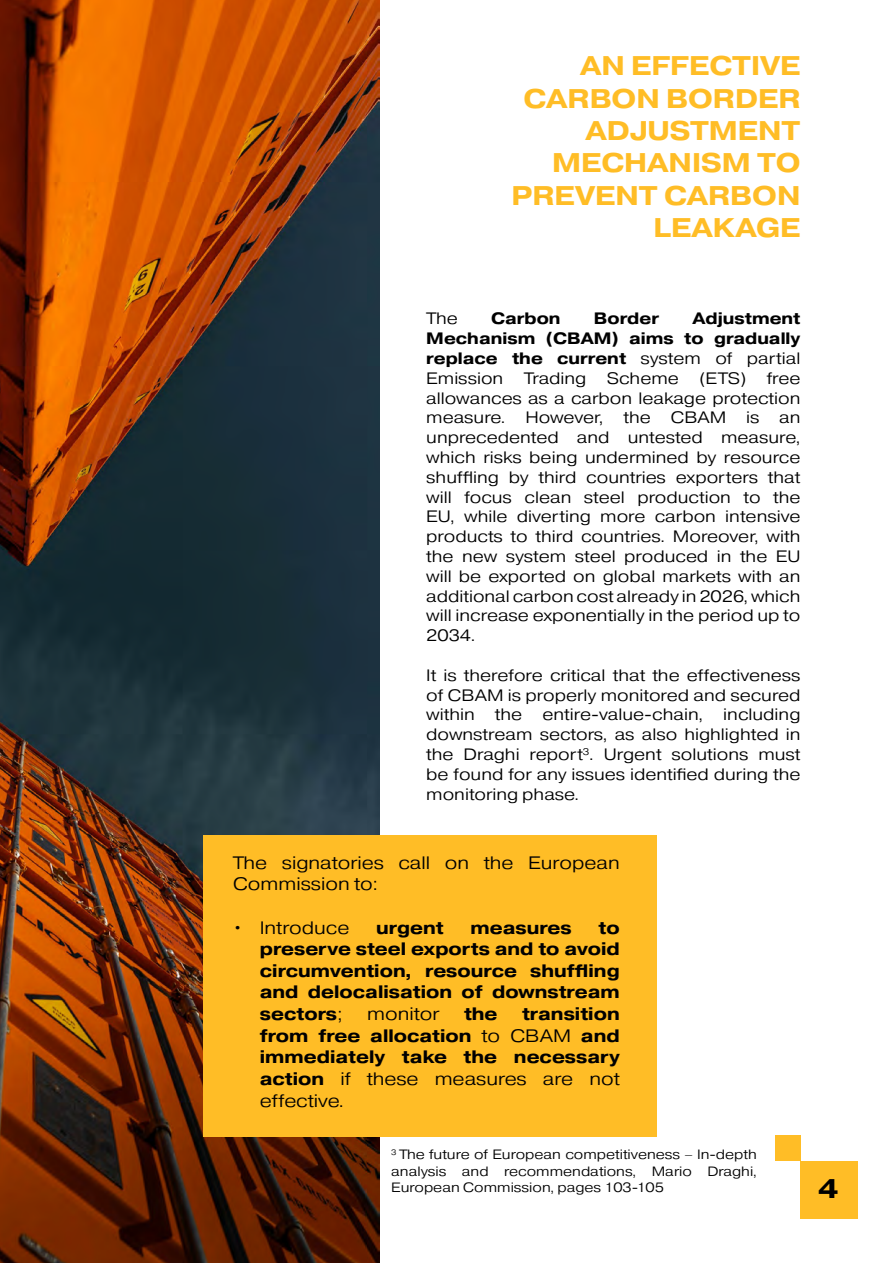
<style>
.page{position:relative;width:893px;height:1263px;background:#fff}
.page>*{position:absolute;margin:0;border:0;box-sizing:border-box;transform-origin:0 0}
.t1{font:700 27px/32.4px "Pragmatica Ext";color:#ffbd26;text-align:right}
.t2{font:700 27px "Pragmatica Ext";color:#000}
.t3{font:700 18px/21.6px "Pragmatica Ext";color:#000001;text-align:justify}
.t4{font:300 18px/21.6px "Pragmatica Ext";color:#000001}
.t5{font:300 16.5px/19.8px "Pragmatica Ext";color:#000;text-align:justify}
.t6{font:700 16.5px "Pragmatica Ext";color:#000}
.t7{font:300 13.5px/16.2px "Pragmatica Ext";color:#000;text-align:justify}
.s1{font-weight:700}
.s2{font-weight:300}
</style>
<div class="page">
<img style="left:0;top:0;width:379px;height:1263px">
<div style="left:203px;top:835px;width:453px;height:302px;background:#ffbd26"></div>
<div style="left:800px;top:1161px;width:57px;height:57px;background:#ffbd26"></div>
<div style="left:775px;top:1135px;width:25px;height:26px;background:#ffbd26"></div>
<h1 class="t1" style="left:511px;top:49px;width:291px">AN EFFECTIVE<br>CARBON BORDER<br>ADJUSTMENT<br>MECHANISM TO<br>PREVENT CARBON<br>LEAKAGE</h1>
<p class="t5" style="left:426px;top:309px;width:33px">The</p>
<p class="t6" style="left:491px;top:308px;width:71px">Carbon</p>
<p class="t6" style="left:594px;top:308px;width:67px">Border</p>
<p class="t5" style="left:426px;top:309px;width:376px;text-indent:266px"><span class="s1">Adjustment Mechanism (CBAM) aims to gradually replace the current</span> system of partial Emission Trading Scheme (ETS) free allowances as a carbon leakage protection measure. However, the CBAM is an unprecedented and untested measure, which risks being undermined by resource shuffling by third countries exporters that will focus clean steel production to the EU, while diverting more carbon intensive products to third countries. Moreover, with the new system steel produced in the EU will be exported on global markets with an additional carbon cost already in 2026, which will increase exponentially in the period up to 2034.</p>
<p class="t5" style="left:426px;top:665px;width:376px">It is therefore critical that the effectiveness of CBAM is properly monitored and secured within the entire-value-chain, including downstream sectors, as also highlighted in the Draghi report<sup>3</sup>. Urgent solutions must be found for any issues identified during the monitoring phase.</p>
<p class="t4" style="left:233px;top:852px;width:388px">The signatories call on the European<br>Commission to:</p>
<p class="t4" style="left:233px;top:917px;width:118px">• Introduce</p>
<p class="t3" style="left:376px;top:916px;width:69px">urgent</p>
<p class="t3" style="left:471px;top:916px;width:103px">measures</p>
<p class="t3" style="left:260px;top:916px;width:361px;text-indent:339px">to preserve steel exports and to avoid circumvention, resource shuffling and delocalisation of downstream sectors<span class="s2">;</span></p>
<p class="t3" style="left:260px;top:1003px;width:361px;text-indent:262px">transition from free allocation <span class="s2">to CBAM</span> and immediately take the necessary action <span class="s2">if these measures are not effective.</span></p>
<p class="t4" style="left:367px;top:1003px;width:74px">monitor</p>
<p class="t3" style="left:464px;top:1003px;width:35px">the</p>
<p class="t7" style="left:391px;top:1147px;width:367px"><sup>3</sup> The future of European competitiveness – In-depth analysis and recommendations, Mario Draghi, European Commission, pages 103-105</p>
<h1 class="t2" style="left:818px;top:1171px;width:22px">4</h1>
</div>
